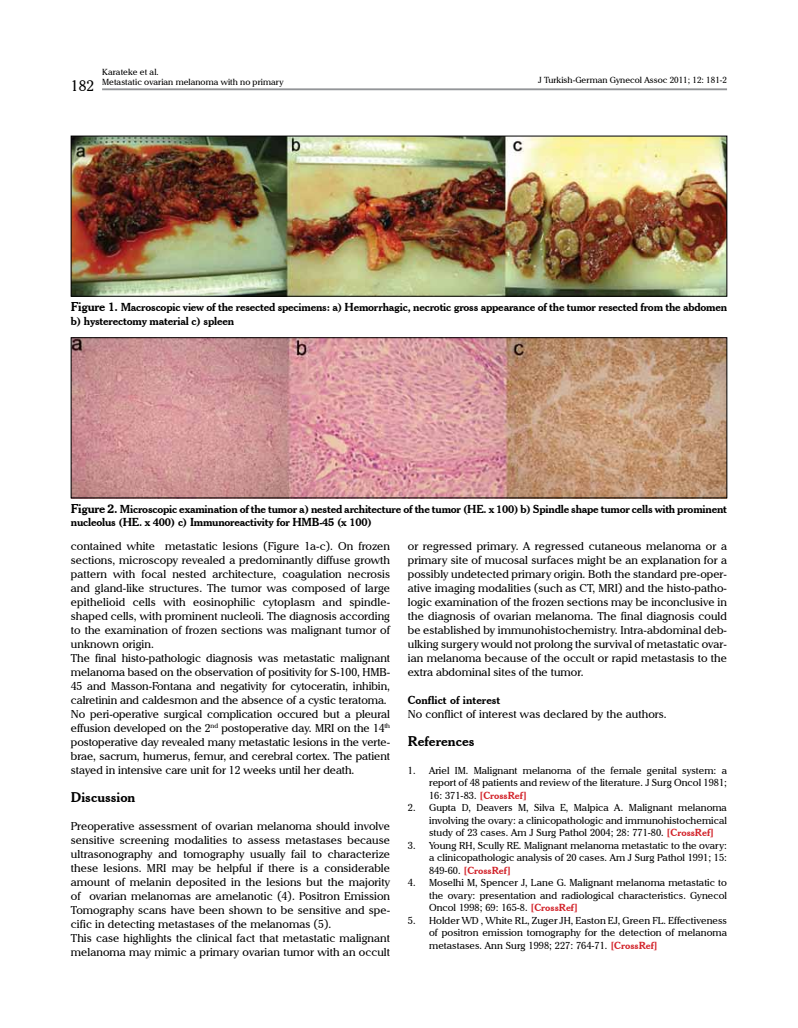
<style>
.page{position:relative;width:798px;height:1028px;background:#fff}
.page>*{position:absolute;margin:0;border:0;box-sizing:border-box;transform-origin:0 0}
.t1{font:15px "Cheltenham IT Cby BT";color:#000}
.t2{font:700 13.75px "Cheltenham BT";color:#000}
.t3{font:11.25px/14px "Cheltenham IT Cby BT";color:#000}
.t4{font:700 11.25px/13.8px "Cheltenham BT";letter-spacing:-.02em;color:#000}
.t5{font:700 11.25px "Cheltenham BT";color:#000}
.t6{font:10px/12.5px "Cheltenham IT Cby BT";color:#000;text-align:justify}
.t7{font:700 10px "Cheltenham BT";color:#d2232a}
.t8{font:8.75px/10px "Cheltenham IT Cby BT";color:#000}
.s1{font-size:12.5px}
.s2{font-family:"Cheltenham BT";font-weight:700;color:#d2232a}
.s3{font-family:"Cheltenham IT Cby BT";font-weight:400;color:#000}
</style>
<div class="page">
<img style="left:73px;top:138px;width:651px;height:156px">
<div style="left:71px;top:136px;width:655px;height:160px;border:1px solid #000"></div>
<img style="left:71px;top:339px;width:655px;height:160px">
<div style="left:71px;top:337px;width:655px;height:161px;border:1px solid #000"></div>
<hr style="left:102px;top:88px;width:624px;height:2px;background:#939598">
<h1 class="t1" style="left:71px;top:77px;width:25px">182</h1>
<p class="t8" style="left:102px;top:66px;width:183px">Karateke et al.<br>Metastatic ovarian melanoma with no primary</p>
<p class="t8" style="left:538px;top:75px;width:190px">J Turkish-German Gynecol Assoc 2011; 12: 181-2</p>
<p class="t4" style="left:71px;top:300px;width:657px"><span class="s1">Figure 1.</span> Macroscopic view of the resected specimens: a) Hemorrhagic, necrotic gross appearance of the tumor resected from the abdomen b) hysterectomy material c) spleen</p>
<p class="t4" style="left:71px;top:501px;width:657px"><span class="s1">Figure 2.</span> Microscopic examination of the tumor a) nested architecture of the tumor (HE. x 100) b) Spindle shape tumor cells with prominent nucleolus (HE. x 400) c) Immunoreactivity for HMB-45 (x 100)</p>
<p class="t3" style="left:71px;top:539px;width:320px">contained white metastatic lesions (Figure 1a-c). On frozen sections, microscopy revealed a predominantly diffuse growth pattern with focal nested architecture, coagulation necrosis and gland-like structures. The tumor was composed of large epithelioid cells with eosinophilic cytoplasm and spindle&shy;shaped cells, with prominent nucleoli. The diagnosis according to the examination of frozen sections was malignant tumor of unknown origin.<br>The final histo-pathologic diagnosis was metastatic malignant melanoma based on the observation of positivity for S-100, HMB-45 and Masson-Fontana and negativity for cytoceratin, inhibin, calretinin and caldesmon and the absence of a cystic teratoma.<br>No peri-operative surgical complication occured but a pleural effusion developed on the 2<sup>nd</sup> postoperative day. MRI on the 14<sup>th </sup>postoperative day revealed many metastatic lesions in the verte&shy;brae, sacrum, humerus, femur, and cerebral cortex. The patient stayed in intensive care unit for 12 weeks until her death.</p>
<p class="t2" style="left:71px;top:788px;width:66px">Discussion</p>
<p class="t3" style="left:71px;top:819px;width:320px">Preoperative assessment of ovarian melanoma should involve sensitive screening modalities to assess metastases because ultrasonography and tomography usually fail to characterize these lesions. MRI may be helpful if there is a considerable amount of melanin deposited in the lesions but the majority of ovarian melanomas are amelanotic (4). Positron Emission Tomography scans have been shown to be sensitive and spe&shy;cific in detecting metastases of the melanomas (5).<br>This case highlights the clinical fact that metastatic malignant melanoma may mimic a primary ovarian tumor with an occult</p>
<p class="t3" style="left:407px;top:539px;width:320px;text-align:justify">or regressed primary. A regressed cutaneous melanoma or a primary site of mucosal surfaces might be an explanation for a possibly undetected primary origin. Both the standard pre-oper&shy;ative imaging modalities (such as CT, MRI) and the histo-patho&shy;logic examination of the frozen sections may be inconclusive in the diagnosis of ovarian melanoma. The final diagnosis could be established by immunohistochemistry. Intra-abdominal deb&shy;ulking surgery would not prolong the survival of metastatic ovar&shy;ian melanoma because of the occult or rapid metastasis to the extra abdominal sites of the tumor.</p>
<p class="t5" style="left:407px;top:693px;width:94px">Conflict of interest</p>
<p class="t3" style="left:407px;top:706px;width:260px">No conflict of interest was declared by the authors.</p>
<p class="t2" style="left:407px;top:732px;width:68px">References</p>
<p class="t6" style="left:429px;top:763px;width:299px;text-indent:-21px">1. Ariel IM. Malignant melanoma of the female genital system: a report of 48 patients and review of the literature. J Surg Oncol 1981; 16: 371-83. <span class="s2">[CrossRef]</span></p>
<p class="t6" style="left:429px;top:801px;width:299px;text-indent:-21px">2. Gupta D, Deavers M, Silva E, Malpica A. Malignant melanoma involving the ovary: a clinicopathologic and immunohistochemical study of 23 cases. Am J Surg Pathol 2004; 28: 771-80. <span class="s2">[CrossRef]</span></p>
<p class="t6" style="left:407px;top:838px;width:320px;text-align:right">3. Young RH, Scully RE. Malignant melanoma metastatic to the ovary: a clinicopathologic analysis of 20 cases. Am J Surg Pathol 1991; 15:</p>
<p class="t7" style="left:429px;top:863px;width:83px"><span class="s3">849-60.</span> [CrossRef]</p>
<p class="t6" style="left:429px;top:876px;width:299px;text-indent:-21px">4. Moselhi M, Spencer J, Lane G. Malignant melanoma metastatic to the ovary: presentation and radiological characteristics. Gynecol Oncol 1998; 69: 165-8. <span class="s2">[CrossRef]</span></p>
<p class="t6" style="left:429px;top:913px;width:299px;text-indent:-21px">5. Holder WD , White RL, Zuger JH, Easton EJ, Green FL. Effectiveness of positron emission tomography for the detection of melanoma metastases. Ann Surg 1998; 227: 764-71. <span class="s2">[CrossRef]</span></p>
</div>
